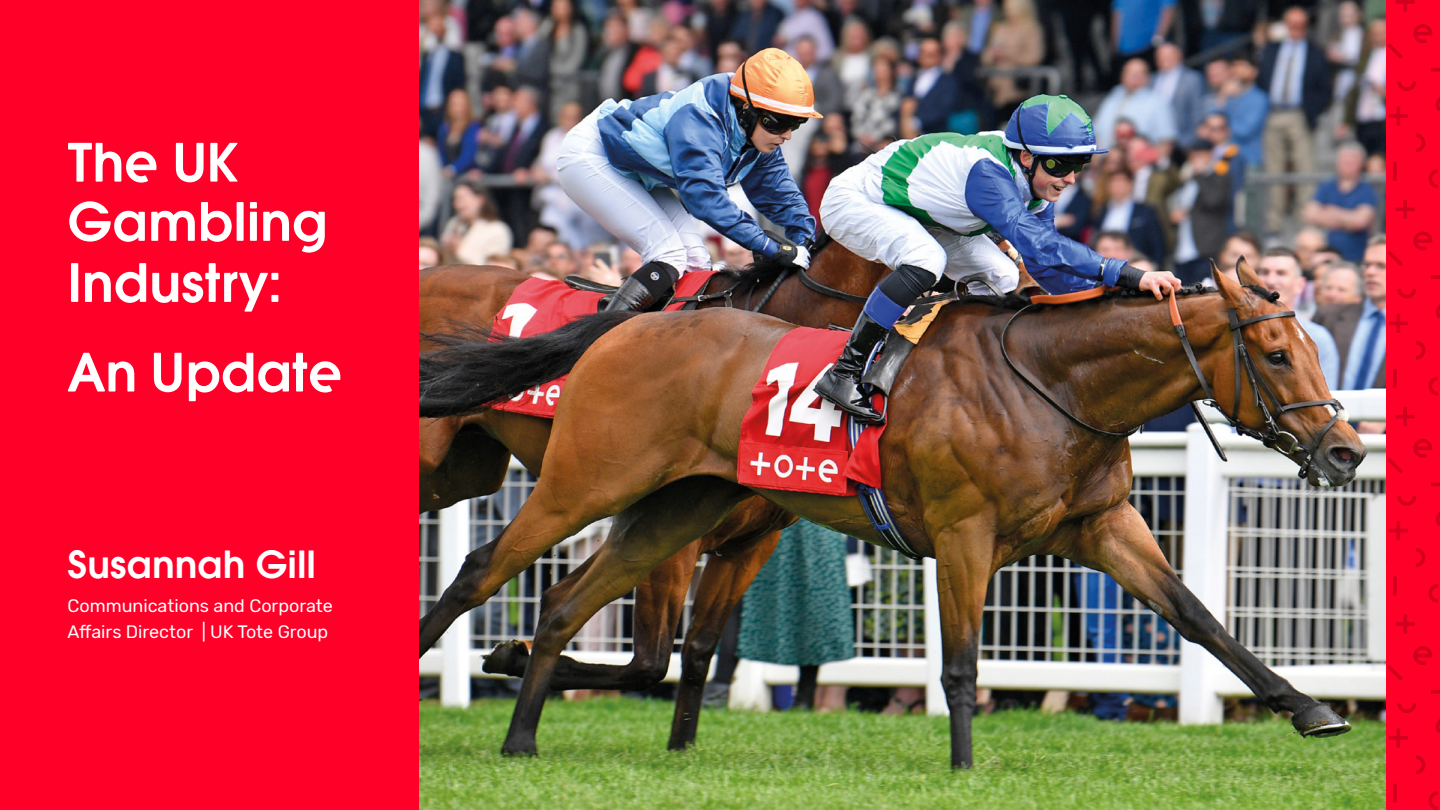
<style>
.page{position:relative;width:1440px;height:810px;background:#fff}
.page>*{position:absolute;margin:0;border:0;box-sizing:border-box;transform-origin:0 0}
.t1{font:58.12px/60.2px "Tote Headline";color:#fff}
.t2{font:41.25px "Tote Headline";color:#fff}
.t3{font:18px/26.2px "Rubik";color:#fff}
</style>
<div class="page">
<svg style="left:1386px;top:0;width:54px;height:810px;fill:#ff0028"></svg>
<img style="left:418px;top:0;width:968px;height:810px">
<div style="left:0;top:0;width:418px;height:810px;background:#ff0029"></div>
<h1 class="t1" style="left:67px;top:132px;width:262px">The UK<br>Gambling<br>Industry:</h1>
<h1 class="t1" style="left:67px;top:342px;width:276px">An Update</h1>
<h2 class="t2" style="left:68px;top:540px;width:250px">Susannah Gill</h2>
<p class="t3" style="left:68px;top:593px;width:267px">Communications and Corporate<br>Affairs Director | UK Tote Group</p>
</div>
